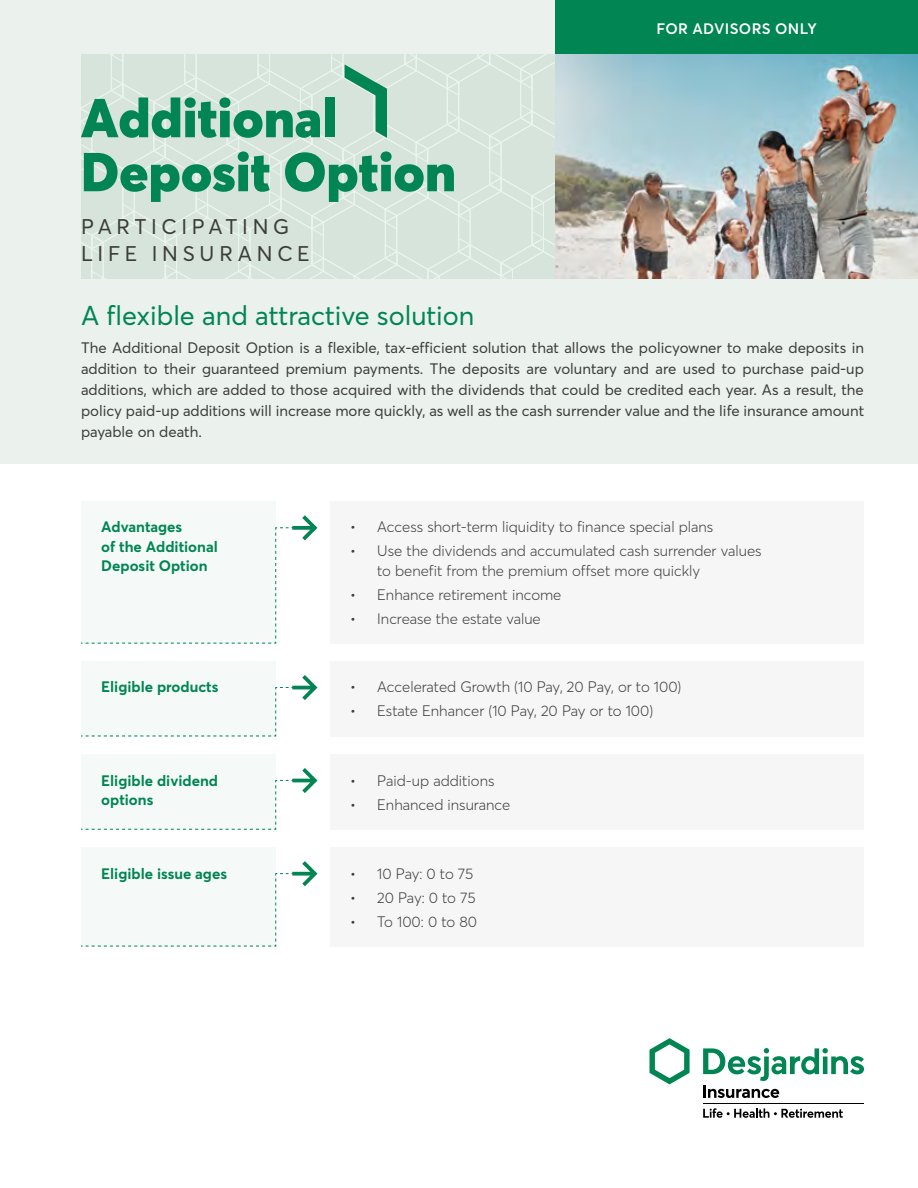
<style>
.page{position:relative;width:918px;height:1188px;background:#fff}
.page>*{position:absolute;margin:0;border:0;box-sizing:border-box;transform-origin:0 0}
.t1{font:900 54px/54px "Desjardins Sans";color:#008553}
.t2{font:27px "Desjardins Sans";color:#008553}
.t3{font:21px/27px "Desjardins Sans";letter-spacing:.225em;color:#3c3c3b}
.t4{font:15px/21px "Desjardins Sans";color:#3c3c3b;text-align:justify}
.t5{font:300 15px/19.5px "Desjardins Sans";color:#3c3c3b}
.t6{font:700 15px/19.5px "Desjardins Sans";color:#008553}
.t7{font:600 15px "Desjardins Sans";letter-spacing:.025em;color:#fff}
</style>
<div class="page">
<img style="left:650px;top:1038px;width:214px;height:80px">
<div style="left:0;top:0;width:918px;height:464px;background:#ebf2ed"></div>
<svg style="left:81px;top:54px;width:474px;height:225px;background:#d5e4db"></svg>
<div style="left:81px;top:501px;width:195px;height:143px;background:#f5faf8"></div>
<div style="left:330px;top:501px;width:534px;height:143px;background:#f6f6f6"></div>
<div style="left:81px;top:662px;width:195px;height:75px;background:#f5faf8"></div>
<div style="left:330px;top:662px;width:534px;height:75px;background:#f6f6f6"></div>
<div style="left:555px;top:0;width:363px;height:54px;background:#008553"></div>
<div style="left:81px;top:755px;width:195px;height:75px;background:#f5faf8"></div>
<div style="left:330px;top:755px;width:534px;height:75px;background:#f6f6f6"></div>
<div style="left:81px;top:848px;width:195px;height:99px;background:#f5faf8"></div>
<div style="left:330px;top:848px;width:534px;height:99px;background:#f6f6f6"></div>
<img style="left:555px;top:54px;width:363px;height:225px">
<svg style="left:81px;top:768px;width:236px;height:62px"></svg>
<svg style="left:81px;top:861px;width:236px;height:86px"></svg>
<svg style="left:81px;top:675px;width:236px;height:62px"></svg>
<svg style="left:81px;top:515px;width:236px;height:129px"></svg>
<h1 class="t1" style="left:81px;top:90px;width:377px">Additional<br>Deposit Option</h1>
<h1 class="t3" style="left:81px;top:213px;width:230px">PARTICIPATING<br>LIFE INSURANCE</h1>
<p class="t7" style="left:656px;top:20px;width:162px">FOR ADVISORS ONLY</p>
<h2 class="t2" style="left:81px;top:299px;width:395px">A flexible and attractive solution</h2>
<p class="t4" style="left:81px;top:337px;width:785px">The Additional Deposit Option is a flexible, tax-efficient solution that allows the policyowner to make deposits in addition to their guaranteed premium payments. The deposits are voluntary and are used to purchase paid-up additions, which are added to those acquired with the dividends that could be credited each year. As a result, the policy paid-up additions will increase more quickly, as well as the cash surrender value and the life insurance amount payable on death.</p>
<p class="t6" style="left:101px;top:517px;width:118px">Advantages<br>of the Additional<br>Deposit Option</p>
<p class="t5" style="left:350px;top:517px;width:365px">• Access short-term liquidity to finance special plans</p>
<p class="t5" style="left:377px;top:541px;width:386px;text-indent:-27px">• Use the dividends and accumulated cash surrender values to benefit from the premium offset more quickly</p>
<p class="t5" style="left:350px;top:585px;width:213px">• Enhance retirement income</p>
<p class="t5" style="left:350px;top:609px;width:192px">• Increase the estate value</p>
<p class="t6" style="left:101px;top:677px;width:119px">Eligible products</p>
<p class="t5" style="left:350px;top:677px;width:333px">• Accelerated Growth (10 Pay, 20 Pay, or to 100)</p>
<p class="t5" style="left:350px;top:701px;width:305px">• Estate Enhancer (10 Pay, 20 Pay or to 100)</p>
<p class="t6" style="left:101px;top:770px;width:118px">Eligible dividend options</p>
<p class="t5" style="left:350px;top:771px;width:146px">• Paid-up additions</p>
<p class="t5" style="left:350px;top:795px;width:162px">• Enhanced insurance</p>
<p class="t6" style="left:101px;top:863px;width:127px">Eligible issue ages</p>
<p class="t5" style="left:350px;top:863px;width:124px">• 10 Pay: 0 to 75</p>
<p class="t5" style="left:350px;top:887px;width:127px">• 20 Pay: 0 to 75</p>
<p class="t5" style="left:350px;top:911px;width:128px">• To 100: 0 to 80</p>
</div>
